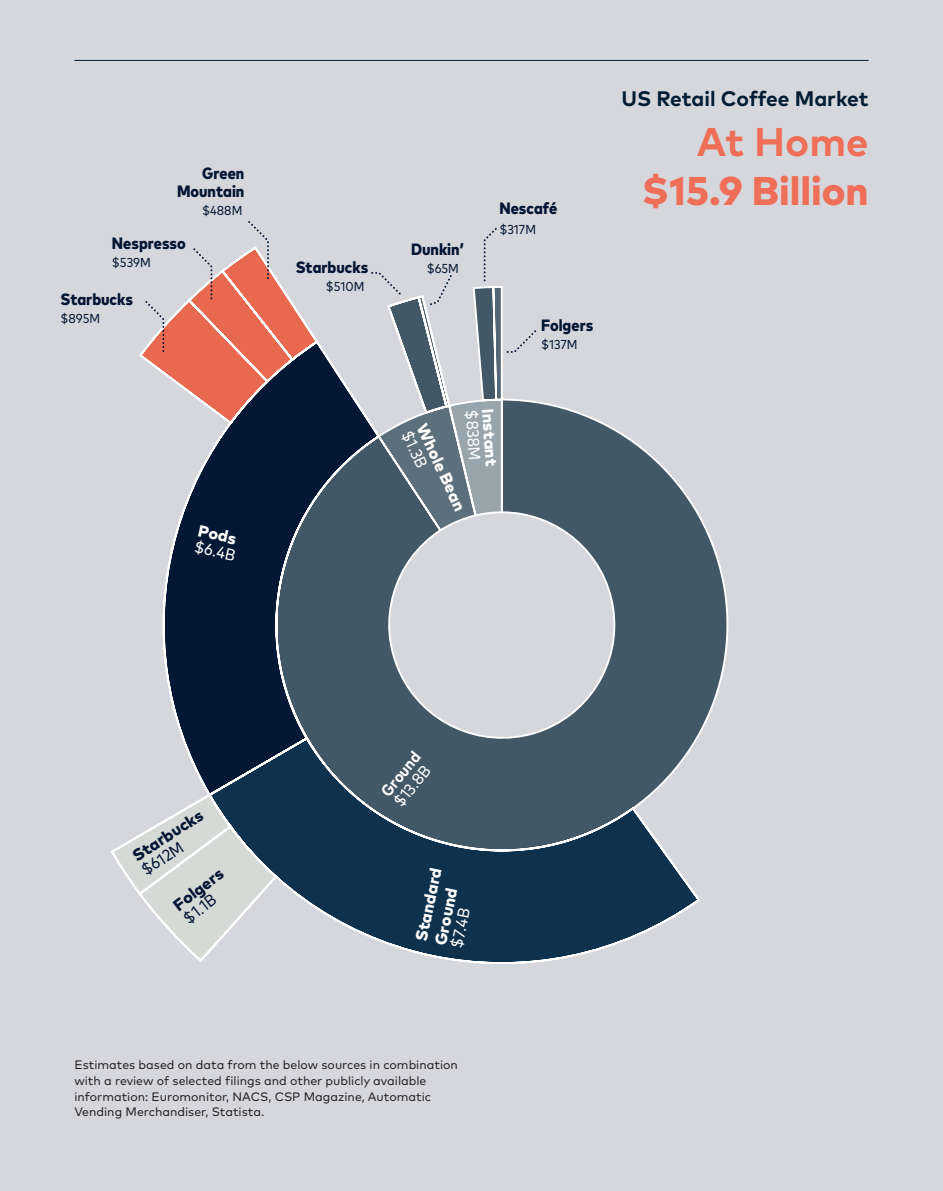
<style>
.page{position:relative;width:943px;height:1191px;background:#d6d7dc}
.page>*{position:absolute;margin:0;border:0;box-sizing:border-box;transform-origin:0 0}
.t1{font:800 40.07px "Mark OT";color:#ef6e58}
.t2{font:700 40.07px "Mark OT";color:#ef6e58}
.t3{font:700 21px "Mark OT";letter-spacing:-.005em;color:#001d34}
.t4{font:800 condensed 16.45px/18px "Mark OT";color:#031634;text-align:right}
.t5{font:800 16.45px/16.4px "Mark OT";color:#fff}
.t6{font:800 16.45px/16.3px "Mark OT";color:#031634}
.t7{font:condensed 16.45px/16.3px "Mark OT";color:#fff}
.t8{font:700 condensed 16.45px/16.4px "Mark OT";color:#fff}
.t9{font:condensed 12.95px "Mark OT";color:#041735}
.t10{font:12.25px/15.8px "Mark OT";color:#231f20}
.s1{font-weight:800;font-stretch:normal}
.s2{font-weight:400;font-stretch:condensed}
.s3{font-weight:400}
</style>
<div class="page">
<svg style="left:111px;top:340px;width:617px;height:624px"></svg>
<svg style="left:370px;top:228px;width:168px;height:302px"></svg>
<svg style="left:140px;top:221px;width:177px;height:202px"></svg>
<hr style="left:74px;top:60px;width:794px;height:1px;background:#001d34">
<p class="t4" style="left:177px;top:163px;width:69px">Green<br>Mountain</p>
<p class="t9" style="left:202px;top:202px;width:42px">$488M</p>
<p class="t4" style="left:112px;top:234px;width:75px">Nespresso</p>
<p class="t9" style="left:112px;top:255px;width:40px">$539M</p>
<p class="t4" style="left:60px;top:290px;width:74px">Starbucks</p>
<p class="t9" style="left:60px;top:311px;width:41px">$895M</p>
<p class="t7" style="left:200px;top:522px;width:43px;rotate:13deg"><span class="s1">Pods </span>$6.4B</p>
<p class="t4" style="left:411px;top:239px;width:55px">Dunkin’</p>
<p class="t4" style="left:296px;top:258px;width:74px">Starbucks</p>
<p class="t9" style="left:426px;top:260px;width:34px">$65M</p>
<p class="t9" style="left:326px;top:278px;width:40px">$510M</p>
<p class="t4" style="left:499px;top:199px;width:60px">Nescafé</p>
<p class="t9" style="left:499px;top:221px;width:38px">$317M</p>
<p class="t4" style="left:541px;top:316px;width:54px">Folgers</p>
<p class="t9" style="left:541px;top:337px;width:38px">$137M</p>
<p class="t5" style="left:496px;top:408px;width:59px;rotate:86deg">Instant <span class="s2">$838M</span></p>
<p class="t5" style="left:429px;top:421px;width:95px;rotate:65deg">Whole Bean <span class="s2">$1.3B</span></p>
<p class="t3" style="left:621px;top:85px;width:249px">US Retail Coffee Market</p>
<p class="t2" style="left:697px;top:116px;width:173px">At Home</p>
<p class="t1" style="left:641px;top:164px;width:228px">$15.9 Billion</p>
<p class="t6" style="left:129px;top:850px;width:82px;rotate:-33deg">Starbucks <span class="s2">$612M</span></p>
<p class="t6" style="left:170px;top:900px;width:60px;rotate:-38deg">Folgers <span class="s2">$1.1B</span></p>
<p class="t8" style="left:377px;top:789px;width:54px;rotate:-51deg">Ground <span class="s3">$13.8B</span></p>
<p class="t5" style="left:410px;top:938px;width:76px;line-height:19.8px;rotate:-78deg">Standard<br>Ground</p>
<p class="t7" style="left:448px;top:946px;width:42px;rotate:-78deg">$7.4B</p>
<p class="t10" style="left:74px;top:1056px;width:385px">Estimates based on data from the below sources in combination with a review of selected filings and other publicly available information: Euromonitor, NACS, CSP Magazine, Automatic Vending Merchandiser, Statista.</p>
</div>
